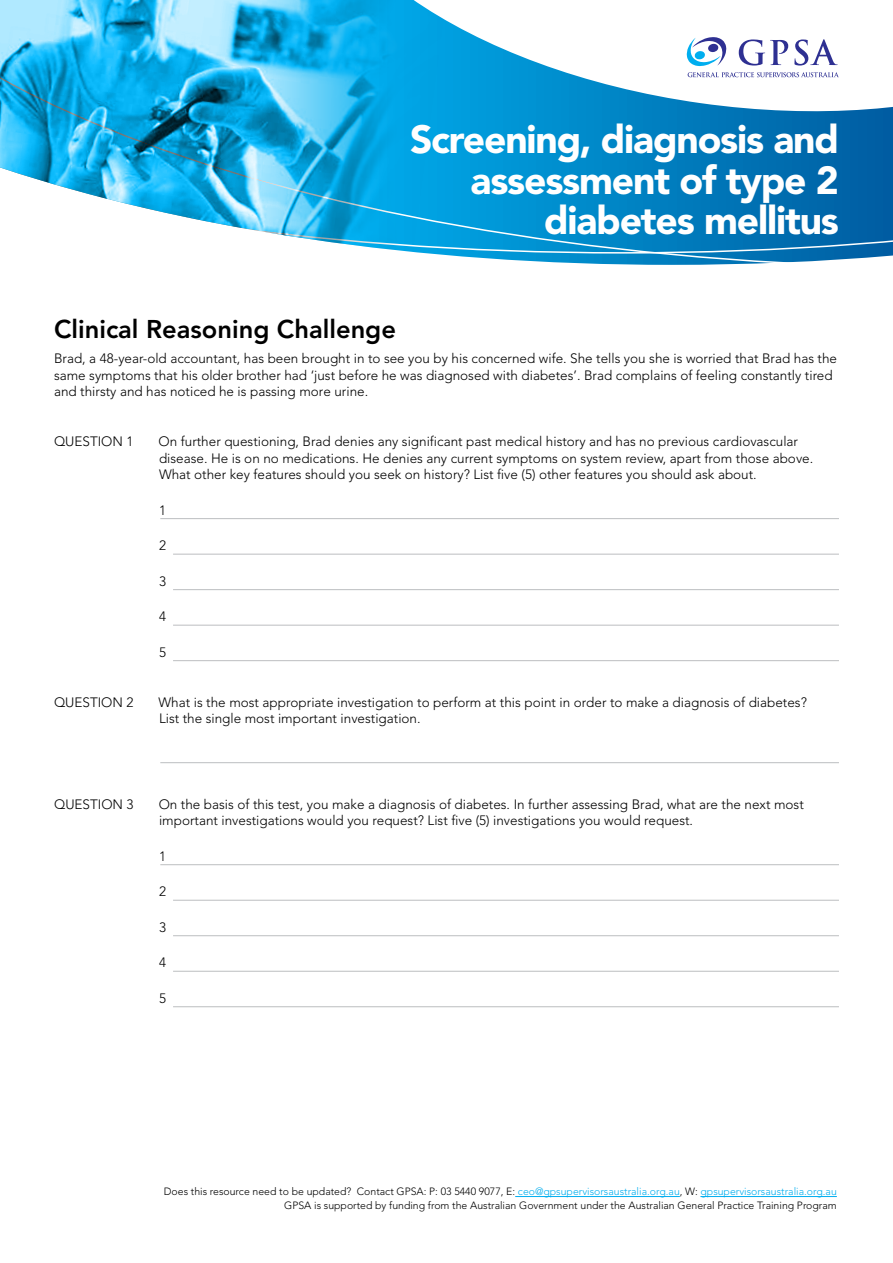
<style>
.page{position:relative;width:893px;height:1263px;background:#fff}
.page>*{position:absolute;margin:0;border:0;box-sizing:border-box;transform-origin:0 0}
.t1{font:900 39px/40.5px "Avenir";letter-spacing:-.03em;color:#fff;text-align:right}
.t2{font:800 25.5px "Avenir LT Std";color:#000}
.t3{font:300 13.5px/16.5px "Avenir LT Std";color:#000}
.t4{font:300 10.5px/13.5px "Avenir";color:#000;text-align:right}
.s1{color:#00aeef}
</style>
<div class="page">
<hr style="left:515px;top:1196px;width:165px;height:1px;background:#00aeef">
<hr style="left:700px;top:1196px;width:137px;height:1px;background:#00aeef">
<hr style="left:160px;top:518px;width:679px;height:1px;background:#bcbec0">
<hr style="left:173px;top:554px;width:666px;height:1px;background:#bcbec0">
<hr style="left:173px;top:589px;width:666px;height:1px;background:#bcbec0">
<hr style="left:173px;top:625px;width:666px;height:1px;background:#bcbec0">
<hr style="left:173px;top:660px;width:666px;height:1px;background:#bcbec0">
<hr style="left:160px;top:762px;width:679px;height:1px;background:#bcbec0">
<hr style="left:160px;top:864px;width:679px;height:1px;background:#bcbec0">
<hr style="left:173px;top:900px;width:666px;height:1px;background:#bcbec0">
<hr style="left:173px;top:935px;width:666px;height:1px;background:#bcbec0">
<hr style="left:173px;top:971px;width:666px;height:1px;background:#bcbec0">
<hr style="left:173px;top:1006px;width:666px;height:1px;background:#bcbec0">
<svg style="left:447px;top:254px;width:446px;height:11px"></svg>
<svg style="left:447px;top:136px;width:446px;height:118px;background:#047fbf"></svg>
<img style="left:0;top:0;width:447px;height:256px">
<svg style="left:291px;top:0;width:602px;height:136px"></svg>
<svg style="left:687px;top:37px;width:39px;height:29px"></svg>
<svg style="left:688px;top:72px;width:151px;height:5px"></svg>
<svg style="left:739px;top:39px;width:49px;height:27px"></svg>
<svg style="left:794px;top:39px;width:44px;height:27px"></svg>
<h1 class="t1" style="left:410px;top:119px;width:430px">Screening, diagnosis and assessment of type 2 diabetes mellitus</h1>
<h2 class="t2" style="left:54px;top:314px;width:343px">Clinical Reasoning Challenge</h2>
<p class="t3" style="left:54px;top:350px;width:785px">Brad, a 48-year-old accountant, has been brought in to see you by his concerned wife. She tells you she is worried that Brad has the same symptoms that his older brother had ‘just before he was diagnosed with diabetes’. Brad complains of feeling constantly tired and thirsty and has noticed he is passing more urine.</p>
<p class="t3" style="left:54px;top:433px;width:81px">QUESTION 1</p>
<p class="t3" style="left:159px;top:433px;width:656px">On further questioning, Brad denies any significant past medical history and has no previous cardiovascular disease. He is on no medications. He denies any current symptoms on system review, apart from those above.<br>What other key features should you seek on history? List five (5) other features you should ask about.</p>
<p class="t3" style="left:159px;top:502px;width:9px">1</p>
<p class="t3" style="left:159px;top:537px;width:9px">2</p>
<p class="t3" style="left:159px;top:573px;width:9px">3</p>
<p class="t3" style="left:159px;top:608px;width:9px">4</p>
<p class="t3" style="left:159px;top:644px;width:9px">5</p>
<p class="t3" style="left:54px;top:694px;width:81px">QUESTION 2</p>
<p class="t3" style="left:159px;top:694px;width:650px">What is the most appropriate investigation to perform at this point in order to make a diagnosis of diabetes?<br>List the single most important investigation.</p>
<p class="t3" style="left:54px;top:796px;width:81px">QUESTION 3</p>
<p class="t3" style="left:159px;top:796px;width:647px">On the basis of this test, you make a diagnosis of diabetes. In further assessing Brad, what are the next most important investigations would you request? List five (5) investigations you would request.</p>
<p class="t3" style="left:159px;top:848px;width:9px">1</p>
<p class="t3" style="left:159px;top:883px;width:9px">2</p>
<p class="t3" style="left:159px;top:919px;width:9px">3</p>
<p class="t3" style="left:159px;top:954px;width:9px">4</p>
<p class="t3" style="left:159px;top:990px;width:9px">5</p>
<p class="t4" style="left:164px;top:1185px;width:674px">Does this resource need to be updated? Contact GPSA: P: 03 5440 9077, E: <span class="s1">ceo@gpsupervisorsaustralia.org.au</span>, W: <span class="s1">gpsupervisorsaustralia.org.au<br></span>GPSA is supported by funding from the Australian Government under the Australian General Practice Training Program</p>
</div>
